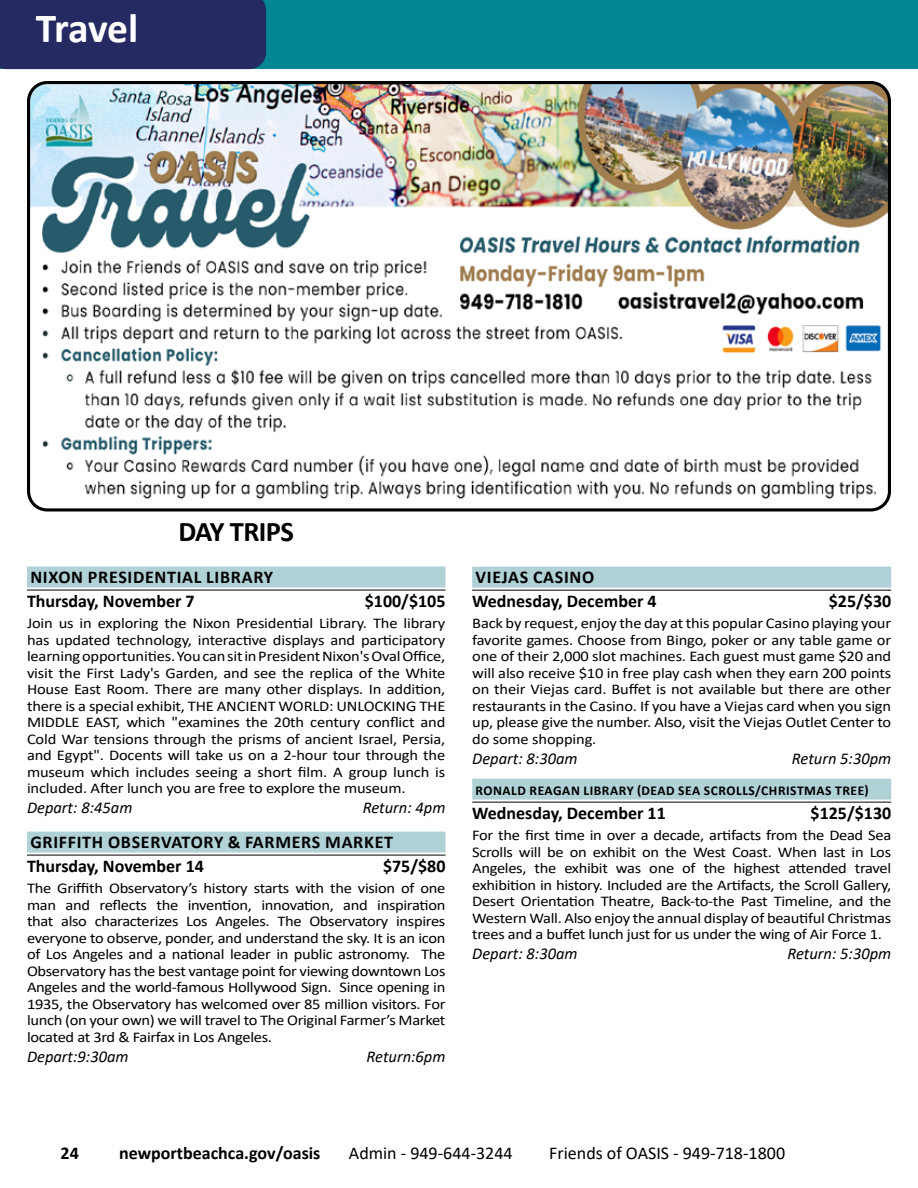
<style>
.page{position:relative;width:918px;height:1188px;background:#fff}
.page>*{position:absolute;margin:0;border:0;box-sizing:border-box;transform-origin:0 0}
.t1{font:700 41.55px "Calibri";letter-spacing:-.015em;color:#fff}
.t2{font:700 28.5px "Calibri";letter-spacing:-.02em;color:#000}
.t3{font:700 18px/24px "Calibri";color:#000}
.t4{font:700 18px/24px "Calibri";letter-spacing:.03em;color:#000}
.t5{font:18px "Calibri";color:#000}
.t6{font:700 18px/24px "Calibri";letter-spacing:.04em;color:#000}
.t7{font:italic 16.5px "Calibri";color:#000}
.t8{font:14.85px/16.5px "Calibri";letter-spacing:-.02em;color:#000;text-align:justify;scale:1.11 1}
.t9{font:700 13.5px "Calibri";letter-spacing:.04em;color:#000}
</style>
<div class="page">
<div style="left:0;top:0;width:918px;height:69px;background:#008793"></div>
<div style="left:0;top:0;width:266px;height:69px;background:#252a63"></div>
<div style="left:27px;top:567px;width:419px;height:21px;background:#b0d1d6"></div>
<hr style="left:27px;top:590px;width:419px;height:1px;background:#000">
<div style="left:27px;top:832px;width:419px;height:21px;background:#b0d1d6"></div>
<hr style="left:27px;top:855px;width:419px;height:1px;background:#000">
<img style="left:31px;top:85px;width:856px;height:425px">
<div style="left:27px;top:81px;width:864px;height:430px;border:3px solid #000;border-radius:19px"></div>
<div style="left:472px;top:567px;width:419px;height:21px;background:#b0d1d6"></div>
<hr style="left:472px;top:590px;width:419px;height:1px;background:#000">
<div style="left:472px;top:779px;width:419px;height:21px;background:#b0d1d6"></div>
<hr style="left:472px;top:802px;width:419px;height:1px;background:#000">
<h1 class="t1" style="left:36px;top:-2px;width:104px">Travel</h1>
<h2 class="t2" style="left:179px;top:512px;width:117px">DAY TRIPS</h2>
<p class="t6" style="left:27px;top:565px;width:248px">NIXON PRESIDENTIAL LIBRARY<br>Thursday, November 7</p>
<p class="t3" style="left:365px;top:589px;width:82px">$100/$105</p>
<p class="t8" style="left:27px;top:615px;width:378px">Join us in exploring the Nixon Presidential Library. The library has updated technology, interactive displays and participatory learning opportunities. You can sit in President Nixon's Oval Office, visit the First Lady's Garden, and see the replica of the White House East Room. There are many other displays. In addition, there is a special exhibit, THE ANCIENT WORLD: UNLOCKING THE MIDDLE EAST, which "examines the 20th century conflict and Cold War tensions through the prisms of ancient Israel, Persia, and Egypt". Docents will take us on a 2-hour tour through the museum which includes seeing a short film. A group lunch is included. After lunch you are free to explore the museum.</p>
<p class="t7" style="left:27px;top:796px;width:107px">Depart: 8:45am</p>
<p class="t7" style="left:363px;top:796px;width:84px">Return: 4pm</p>
<p class="t4" style="left:27px;top:830px;width:368px">GRIFFITH OBSERVATORY &amp; FARMERS MARKET<br>Thursday, November 14</p>
<p class="t3" style="left:383px;top:854px;width:64px">$75/$80</p>
<p class="t8" style="left:27px;top:880px;width:379px">The Griffith Observatory’s history starts with the vision of one man and reflects the invention, innovation, and inspiration that also characterizes Los Angeles. The Observatory inspires everyone to observe, ponder, and understand the sky. It is an icon of Los Angeles and a national leader in public astronomy. The Observatory has the best vantage point for viewing downtown Los Angeles and the world-famous Hollywood Sign. Since opening in 1935, the Observatory has welcomed over 85 million visitors. For lunch (on your own) we will travel to The Original Farmer’s Market located at 3rd &amp; Fairfax in Los Angeles.</p>
<p class="t7" style="left:27px;top:1045px;width:103px">Depart:9:30am</p>
<p class="t7" style="left:367px;top:1045px;width:80px">Return:6pm</p>
<p class="t3" style="left:472px;top:565px;width:186px">VIEJAS CASINO<br>Wednesday, December 4</p>
<p class="t3" style="left:829px;top:589px;width:64px">$25/$30</p>
<p class="t8" style="left:472px;top:615px;width:379px">Back by request, enjoy the day at this popular Casino playing your favorite games. Choose from Bingo, poker or any table game or one of their 2,000 slot machines. Each guest must game $20 and will also receive $10 in free play cash when they earn 200 points on their Viejas card. Buffet is not available but there are other restaurants in the Casino. If you have a Viejas card when you sign up, please give the number. Also, visit the Viejas Outlet Center to do some shopping.</p>
<p class="t7" style="left:472px;top:747px;width:107px">Depart: 8:30am</p>
<p class="t7" style="left:792px;top:747px;width:101px">Return 5:30pm</p>
<p class="t9" style="left:475px;top:781px;width:395px">RONALD REAGAN LIBRARY (DEAD SEA SCROLLS/CHRISTMAS TREE)</p>
<p class="t3" style="left:472px;top:801px;width:195px">Wednesday, December 11</p>
<p class="t3" style="left:811px;top:801px;width:82px">$125/$130</p>
<p class="t8" style="left:472px;top:827px;width:379px">For the first time in over a decade, artifacts from the Dead Sea Scrolls will be on exhibit on the West Coast. When last in Los Angeles, the exhibit was one of the highest attended travel exhibition in history. Included are the Artifacts, the Scroll Gallery, Desert Orientation Theatre, Back-to-the Past Timeline, and the Western Wall. Also enjoy the annual display of beautiful Christmas trees and a buffet lunch just for us under the wing of Air Force 1.</p>
<p class="t7" style="left:472px;top:942px;width:107px">Depart: 8:30am</p>
<p class="t7" style="left:787px;top:942px;width:105px">Return: 5:30pm</p>
<p class="t3" style="left:61px;top:1141px;width:20px">24</p>
<p class="t3" style="left:119px;top:1141px;width:203px">newportbeachca.gov/oasis</p>
<p class="t5" style="left:349px;top:1141px;width:165px">Admin - 949-644-3244</p>
<p class="t5" style="left:549px;top:1141px;width:237px">Friends of OASIS - 949-718-1800</p>
</div>
